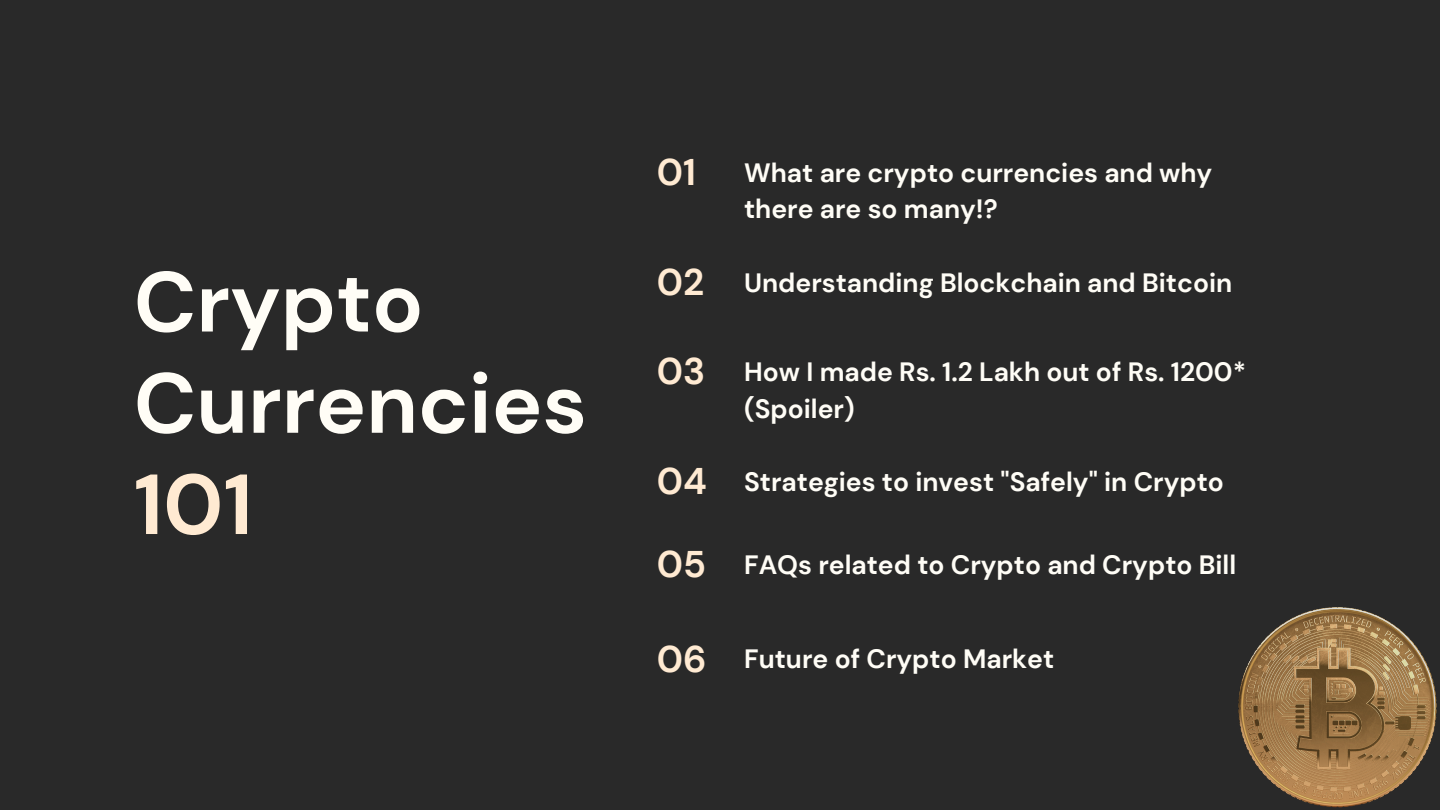
<style>
.page{position:relative;width:1440px;height:810px;background:#292929}
.page>*{position:absolute;margin:0;border:0;box-sizing:border-box;transform-origin:0 0}
.t1{font:700 85px/101.2px "DM Sans";color:#fffdf6}
.t2{font:700 85px "DM Sans";color:#ffead2}
.t3{font:700 37.1px "DM Sans";color:#ffead2}
.t4{font:700 26.5px/36.8px "DM Sans";color:#fffdf6}
.s1{font-size:37.1px;color:#ffead2}
</style>
<div class="page">
<img style="left:1238px;top:607px;width:199px;height:201px">
<h1 class="t1" style="left:134px;top:252px;width:455px">Crypto<br>Currencies</h1>
<h1 class="t2" style="left:134px;top:450px;width:120px">101</h1>
<h2 class="t3" style="left:657px;top:148px;width:41px">01</h2>
<p class="t4" style="left:744px;top:154px;width:470px">What are crypto currencies and why there are so many!?</p>
<p class="t4" style="left:657px;top:265px;width:577px"><span class="s1">02</span> Understanding Blockchain and Bitcoin</p>
<h2 class="t3" style="left:657px;top:347px;width:50px">03</h2>
<p class="t4" style="left:744px;top:354px;width:503px">How I made Rs. 1.2 Lakh out of Rs. 1200* (Spoiler)</p>
<p class="t4" style="left:657px;top:463px;width:569px"><span class="s1">04</span> Strategies to invest "Safely" in Crypto</p>
<p class="t4" style="left:657px;top:547px;width:581px"><span class="s1">05</span> FAQs related to Crypto and Crypto Bill</p>
<p class="t4" style="left:657px;top:641px;width:399px"><span class="s1">06</span> Future of Crypto Market</p>
</div>
